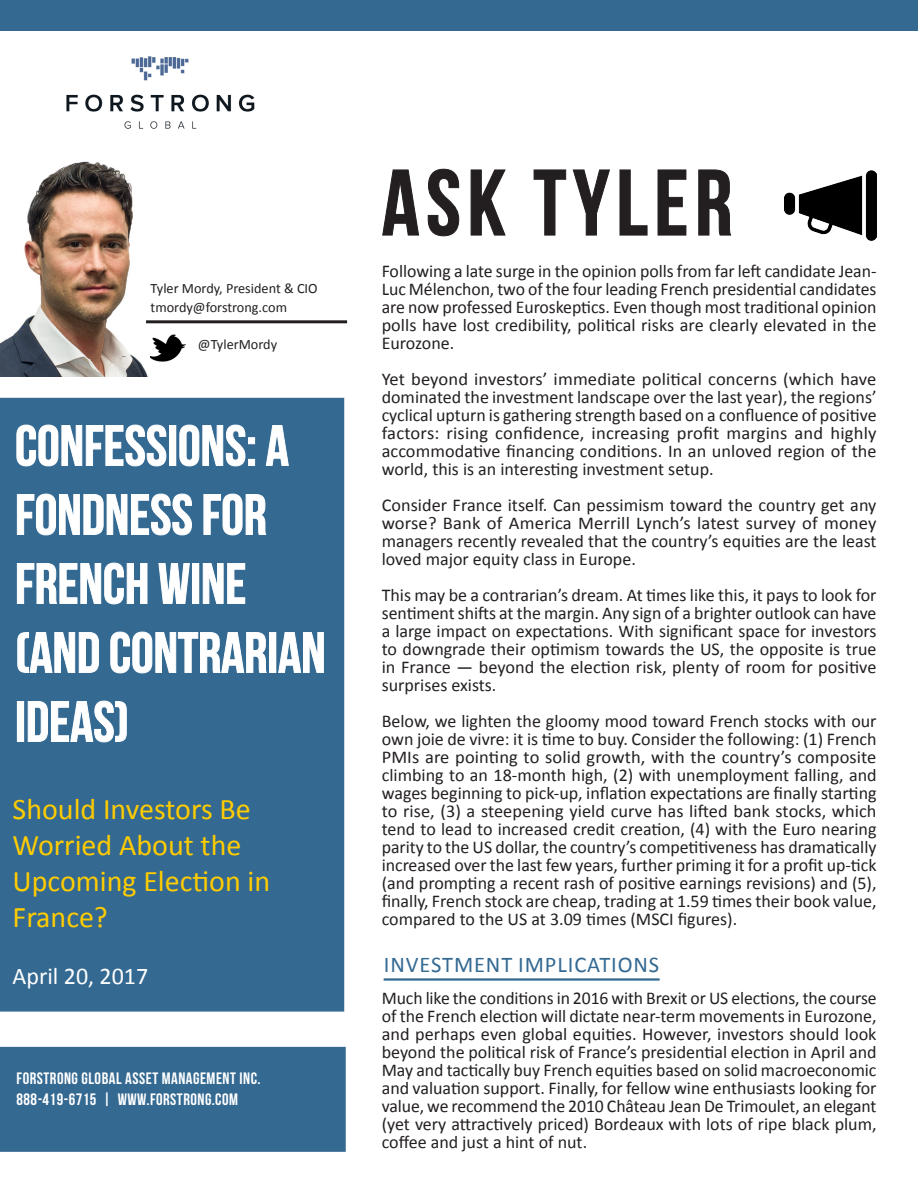
<style>
.page{position:relative;width:918px;height:1188px;background:#fff}
.page>*{position:absolute;margin:0;border:0;box-sizing:border-box;transform-origin:0 0}
.t1{font:93px "Bebas Neue";letter-spacing:.07em;color:#231f20}
.t2{font:57px/69px "Bebas Neue";color:#fff}
.t3{font:30px/36px "Calibri";color:#fc0}
.t4{font:24px "Calibri";color:#fff}
.t5{font:22.5px "Calibri";letter-spacing:.04em;color:#346992}
.t6{font:18px/18px "Calibri";color:#231f20;text-align:justify}
.t7{font:16.5px/21px "Bebas Neue";letter-spacing:.03em;color:#fff}
.t8{font:14.25px "Calibri";color:#231f20}
</style>
<div class="page">
<div style="left:0;top:0;width:918px;height:31px;background:#346992"></div>
<img style="left:66px;top:56px;width:189px;height:73px">
<hr style="left:384px;top:978px;width:276px;height:3px;background:#346992">
<svg style="left:382px;top:169px;width:37px;height:67px"></svg>
<svg style="left:427px;top:168px;width:32px;height:69px"></svg>
<svg style="left:470px;top:169px;width:36px;height:67px"></svg>
<svg style="left:533px;top:169px;width:33px;height:67px"></svg>
<svg style="left:573px;top:169px;width:37px;height:67px"></svg>
<svg style="left:619px;top:169px;width:29px;height:67px"></svg>
<svg style="left:657px;top:169px;width:30px;height:67px"></svg>
<svg style="left:698px;top:169px;width:33px;height:67px"></svg>
<img style="left:0;top:161px;width:159px;height:216px">
<hr style="left:146px;top:320px;width:201px;height:3px;background:#231f20">
<img style="left:150px;top:334px;width:35px;height:27px">
<img style="left:785px;top:170px;width:92px;height:71px">
<div style="left:0;top:1048px;width:345px;height:103px;background:#346992"></div>
<div style="left:0;top:1047px;width:346px;height:105px;border:2px solid #346992"></div>
<div style="left:0;top:399px;width:343px;height:612px;background:#346992"></div>
<div style="left:0;top:398px;width:344px;height:614px;border:2px solid #346992"></div>
<svg style="left:17px;top:425px;width:149px;height:41px"></svg>
<div style="left:169px;top:425px;width:7px;height:41px;border:1px solid #fff"></div>
<svg style="left:180px;top:425px;width:75px;height:41px"></svg>
<svg style="left:266px;top:425px;width:23px;height:41px"></svg>
<svg style="left:17px;top:494px;width:175px;height:41px"></svg>
<svg style="left:204px;top:494px;width:62px;height:41px"></svg>
<svg style="left:17px;top:563px;width:130px;height:41px"></svg>
<svg style="left:159px;top:563px;width:31px;height:41px"></svg>
<div style="left:192px;top:563px;width:7px;height:41px;border:1px solid #fff"></div>
<svg style="left:203px;top:563px;width:42px;height:41px"></svg>
<svg style="left:17px;top:632px;width:82px;height:41px"></svg>
<svg style="left:110px;top:632px;width:157px;height:41px"></svg>
<div style="left:269px;top:632px;width:7px;height:41px;border:1px solid #fff"></div>
<svg style="left:278px;top:632px;width:46px;height:41px"></svg>
<div style="left:17px;top:701px;width:7px;height:41px;border:1px solid #fff"></div>
<svg style="left:28px;top:701px;width:99px;height:41px"></svg>
<p class="t8" style="left:151px;top:279px;width:169px">Tyler Mordy, President &amp; CIO</p>
<p class="t8" style="left:151px;top:298px;width:138px">tmordy@forstrong.com</p>
<p class="t8" style="left:198px;top:335px;width:81px">@TylerMordy</p>
<p class="t2" style="left:15px;top:411px;width:312px">CONFESSIONS: A<br>FONDNESS FOR<br>FRENCH WINE (AND CONTRARIAN<br>IDEAS)</p>
<p class="t3" style="left:13px;top:791px;width:259px">Should Investors Be<br>Worried About the<br>Upcoming Election in<br>France?</p>
<p class="t4" style="left:13px;top:961px;width:137px">April 20, 2017</p>
<p class="t7" style="left:17px;top:1068px;width:245px">FORSTRONG GLOBAL ASSET MANAGEMENT INC.<br>888-419-6715 | WWW.FORSTRONG.COM</p>
<p class="t1" style="left:382px;top:152px;width:352px">ASK TYLER</p>
<p class="t6" style="left:382px;top:262px;width:496px">Following a late surge in the opinion polls from far left candidate Jean-Luc Mélenchon, two of the four leading French presidential candidates are now professed Euroskeptics. Even though most traditional opinion polls have lost credibility, political risks are clearly elevated in the Eurozone.</p>
<p class="t6" style="left:382px;top:370px;width:496px">Yet beyond investors’ immediate political concerns (which have dominated the investment landscape over the last year), the regions’ cyclical upturn is gathering strength based on a confluence of positive factors: rising confidence, increasing profit margins and highly accommodative financing conditions. In an unloved region of the world, this is an interesting investment setup.</p>
<p class="t6" style="left:382px;top:496px;width:496px">Consider France itself. Can pessimism toward the country get any worse? Bank of America Merrill Lynch’s latest survey of money managers recently revealed that the country’s equities are the least loved major equity class in Europe.</p>
<p class="t6" style="left:382px;top:586px;width:496px">This may be a contrarian’s dream. At times like this, it pays to look for sentiment shifts at the margin. Any sign of a brighter outlook can have a large impact on expectations. With significant space for investors to downgrade their optimism towards the US, the opposite is true in France — beyond the election risk, plenty of room for positive surprises exists.</p>
<p class="t6" style="left:382px;top:712px;width:496px">Below, we lighten the gloomy mood toward French stocks with our own joie de vivre: it is time to buy. Consider the following: (1) French PMIs are pointing to solid growth, with the country’s composite climbing to an 18-month high, (2) with unemployment falling, and wages beginning to pick-up, inflation expectations are finally starting to rise, (3) a steepening yield curve has lifted bank stocks, which tend to lead to increased credit creation, (4) with the Euro nearing parity to the US dollar, the country’s competitiveness has dramatically increased over the last few years, further priming it for a profit up-tick (and prompting a recent rash of positive earnings revisions) and (5), finally, French stock are cheap, trading at 1.59 times their book value, compared to the US at 3.09 times (MSCI figures).</p>
<p class="t5" style="left:384px;top:950px;width:277px">INVESTMENT IMPLICATIONS</p>
<p class="t6" style="left:382px;top:989px;width:496px">Much like the conditions in 2016 with Brexit or US elections, the course of the French election will dictate near-term movements in Eurozone, and perhaps even global equities. However, investors should look beyond the political risk of France’s presidential election in April and May and tactically buy French equities based on solid macroeconomic and valuation support. Finally, for fellow wine enthusiasts looking for value, we recommend the 2010 Château Jean De Trimoulet, an elegant (yet very attractively priced) Bordeaux with lots of ripe black plum, coffee and just a hint of nut.</p>
</div>
